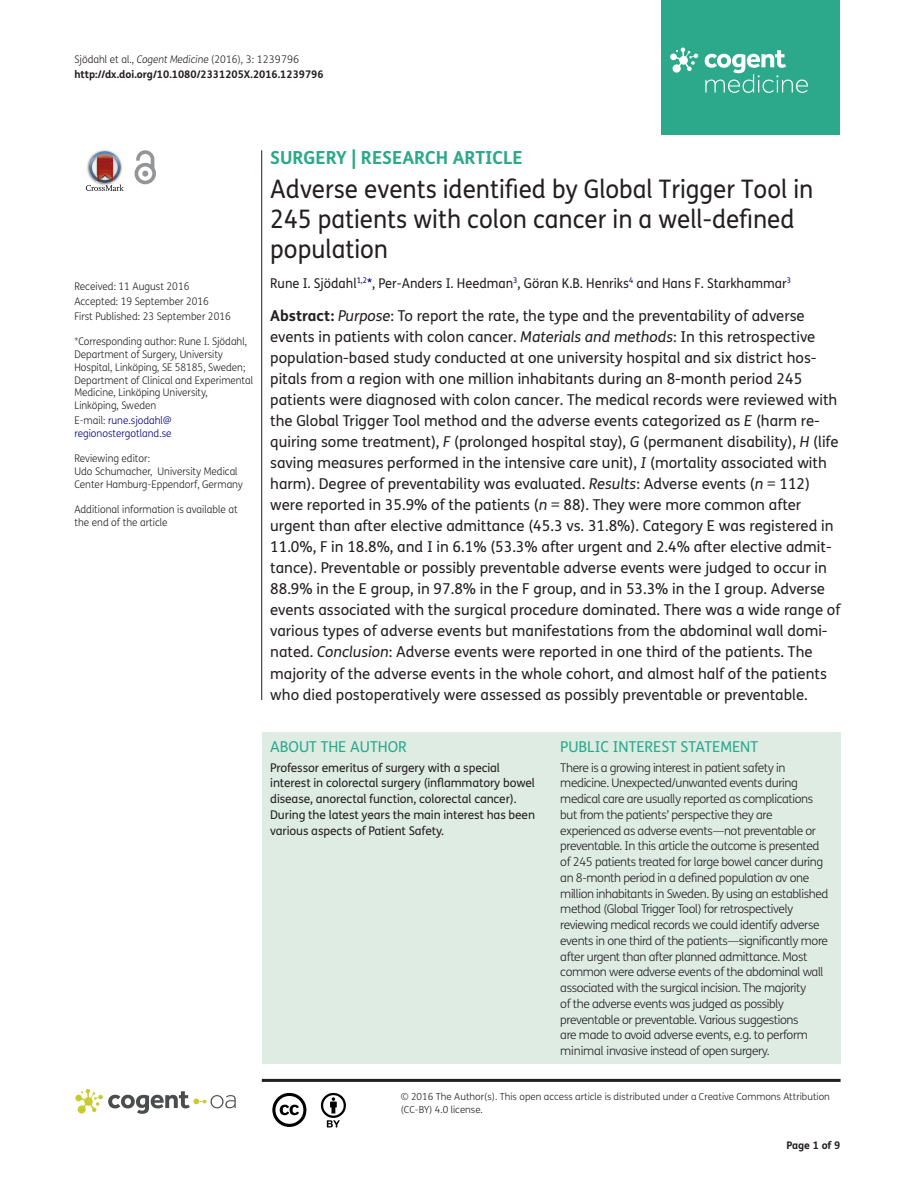
<style>
.page{position:relative;width:915px;height:1191px;background:#fff}
.page>*{position:absolute;margin:0;border:0;box-sizing:border-box;transform-origin:0 0}
.t1{font:25.5px/30px "FS Me Pro";color:#231f20;scale:.95 1}
.t2{font:700 18px "FS Me Pro";color:#2ca88a}
.t3{font:15px/21px "FS Me Pro";color:#231f20}
.t4{font:15px "FS Me Pro";color:#2ca88a}
.t5{font:13.5px "FS Me Pro";color:#231f20;scale:.95 1}
.t6{font:300 12px/15.8px "FS Me Pro";letter-spacing:-.03em;color:#231f20}
.t7{font:12px/15.8px "FS Me Pro";letter-spacing:-.01em;color:#231f20}
.t8{font:300 10.5px/12.8px "FS Me Pro";letter-spacing:-.005em;color:#231f20;scale:.95 1}
.t9{font:700 10.5px/15px "FS Me Pro";color:#231f20}
.t10{font:300 10.5px/12.8px "FS Me Pro";color:#000080;scale:.95 1}
.t11{font:300 9.75px/12.8px "FS Me Pro";color:#231f20}
.s1{font-weight:300}
.s2{font-weight:300;font-style:italic}
.s3{color:#231f20}
.s4{color:#000080}
.s5{font-weight:700}
.s6{font-style:italic}
</style>
<div class="page">
<div style="left:661px;top:0;width:179px;height:134px;background:#2ca88a"></div>
<svg style="left:670px;top:48px;width:28px;height:25px"></svg>
<svg style="left:704px;top:50px;width:103px;height:43px"></svg>
<div style="left:261px;top:732px;width:579px;height:331px;background:#deece4"></div>
<svg style="left:86px;top:151px;width:38px;height:40px"></svg>
<svg style="left:134px;top:150px;width:22px;height:34px"></svg>
<hr style="left:261px;top:150px;width:1px;height:550px;background:#231f20">
<hr style="left:262px;top:1078px;width:578px;height:3px;background:#231f20">
<svg style="left:75px;top:1089px;width:161px;height:24px"></svg>
<svg style="left:272px;top:1093px;width:34px;height:34px"></svg>
<svg style="left:321px;top:1093px;width:25px;height:34px"></svg>
<p class="t9" style="left:74px;top:51px;width:251px"><span class="s1">Sjödahl et al.,</span> <span class="s2">Cogent Medicine</span> <span class="s1">(2016), 3: 1239796 </span>http://dx.doi.org/10.1080/2331205X.2016.1239796</p>
<p class="t8" style="left:74px;top:279px;width:166px;line-height:14.9px">Received: 11 August 2016<br>Accepted: 19 September 2016<br>First Published: 23 September 2016</p>
<p class="t8" style="left:74px;top:335px;width:190px">*Corresponding author: Rune I. Sjödahl, Department of Surgery, University Hospital, Linköping, SE 58185, Sweden; Department of Clinical and Experimental Medicine, Linköping University, Linköping, Sweden</p>
<p class="t10" style="left:74px;top:413px;width:104px"><span class="s3">E-mail:</span> rune.sjodahl@ regionostergotland.se</p>
<p class="t8" style="left:74px;top:452px;width:179px">Reviewing editor:<br>Udo Schumacher, University Medical<br>Center Hamburg-Eppendorf, Germany</p>
<p class="t8" style="left:74px;top:503px;width:173px">Additional information is available at the end of the article</p>
<p class="t2" style="left:270px;top:143px;width:254px">SURGERY | RESEARCH ARTICLE</p>
<h1 class="t1" style="left:270px;top:174px;width:573px">Adverse events identified by Global Trigger Tool in<br>245 patients with colon cancer in a well-defined population</h1>
<p class="t5" style="left:270px;top:273px;width:549px">Rune I. Sjödahl<sup>1,2</sup><span class="s4">*</span>, Per-Anders I. Heedman<sup>3</sup>, Göran K.B. Henriks<sup>4</sup> and Hans F. Starkhammar<sup>3</sup></p>
<p class="t3" style="left:270px;top:305px;width:571px"><span class="s5">Abstract:</span> <span class="s6">Purpose</span>: To report the rate, the type and the preventability of adverse events in patients with colon cancer. <span class="s6">Materials and methods</span>: In this retrospective population-based study conducted at one university hospital and six district hos&shy;pitals from a region with one million inhabitants during an 8-month period 245 patients were diagnosed with colon cancer. The medical records were reviewed with the Global Trigger Tool method and the adverse events categorized as <span class="s6">E</span> (harm re&shy;quiring some treatment), <span class="s6">F</span> (prolonged hospital stay), <span class="s6">G</span> (permanent disability), <span class="s6">H</span> (life saving measures performed in the intensive care unit), <span class="s6">I</span> (mortality associated with harm). Degree of preventability was evaluated. <span class="s6">Results</span>: Adverse events (<span class="s6">n</span> = 112) were reported in 35.9% of the patients (<span class="s6">n</span> = 88). They were more common after urgent than after elective admittance (45.3 vs. 31.8%). Category E was registered in 11.0%, F in 18.8%, and I in 6.1% (53.3% after urgent and 2.4% after elective admit&shy;tance). Preventable or possibly preventable adverse events were judged to occur in 88.9% in the E group, in 97.8% in the F group, and in 53.3% in the I group. Adverse events associated with the surgical procedure dominated. There was a wide range of various types of adverse events but manifestations from the abdominal wall domi&shy;nated. <span class="s6">Conclusion</span>: Adverse events were reported in one third of the patients. The majority of the adverse events in the whole cohort, and almost half of the patients who died postoperatively were assessed as possibly preventable or preventable.</p>
<p class="t4" style="left:270px;top:737px;width:138px">ABOUT THE AUTHOR</p>
<p class="t7" style="left:270px;top:759px;width:266px">Professor emeritus of surgery with a special interest in colorectal surgery (inflammatory bowel disease, anorectal function, colorectal cancer).<br>During the latest years the main interest has been various aspects of Patient Safety.</p>
<p class="t4" style="left:560px;top:737px;width:199px">PUBLIC INTEREST STATEMENT</p>
<p class="t6" style="left:560px;top:759px;width:269px">There is a growing interest in patient safety in medicine. Unexpected/unwanted events during medical care are usually reported as complications but from the patients’ perspective they are experienced as adverse events—not preventable or preventable. In this article the outcome is presented of 245 patients treated for large bowel cancer during an 8-month period in a defined population av one million inhabitants in Sweden. By using an established method (Global Trigger Tool) for retrospectively reviewing medical records we could identify adverse events in one third of the patients—significantly more after urgent than after planned admittance. Most common were adverse events of the abdominal wall associated with the surgical incision. The majority<br>of the adverse events was judged as possibly preventable or preventable. Various suggestions<br>are made to avoid adverse events, e.g. to perform minimal invasive instead of open surgery.</p>
<p class="t11" style="left:400px;top:1090px;width:430px">© 2016 The Author(s). This open access article is distributed under a Creative Commons Attribution (CC-BY) 4.0 license.</p>
<p class="t9" style="left:786px;top:1137px;width:56px">Page 1 of 9</p>
</div>
